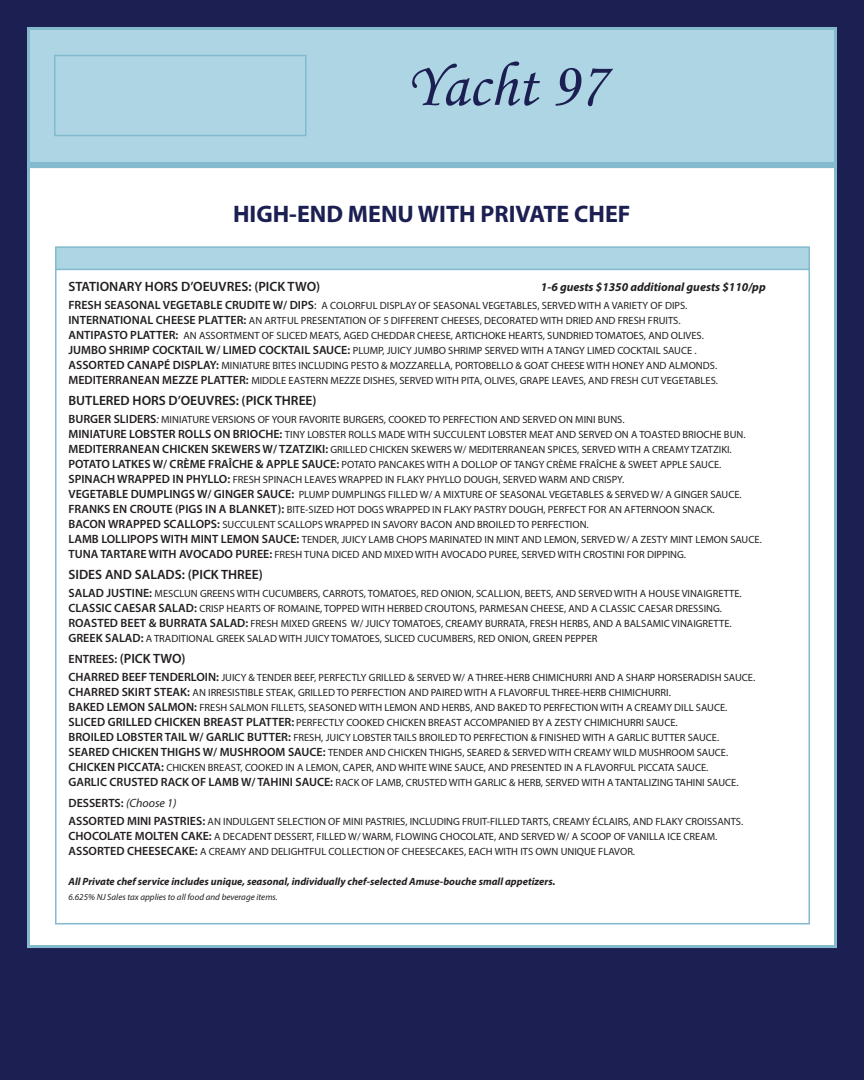
<style>
.page{position:relative;width:864px;height:1080px;background:#1b1f51}
.page>*{position:absolute;margin:0;border:0;box-sizing:border-box;transform-origin:0 0}
.t1{font:63px "Monotype Corsiva";color:#1b1f51}
.t2{font:700 24px "Myriad Pro";color:#1b1f51}
.t3{font:600 13.5px "Myriad Pro";color:#231f20}
.t4{font:italic 700 12px "Myriad Pro";color:#231f20}
.t5{font:600 12px "Myriad Pro";color:#231f20}
.t6{font:10.5px/15px "Myriad Pro";color:#231f20}
.t7{font:italic 700 10.5px "Myriad Pro";color:#231f20}
.t8{font:italic 9px "Myriad Pro";color:#231f20}
.s1{font-weight:600;font-size:12px}
.s2{font-size:12px}
.s3{font-style:italic;font-size:12px}
.s4{font-weight:400;font-style:italic}
</style>
<div class="page">
<div style="left:27px;top:27px;width:810px;height:524px;background:#add5e4;border:3px solid #83bace"></div>
<div style="left:27px;top:165px;width:810px;height:783px;background:#fff;border:3px solid #83bace"></div>
<div style="left:27px;top:162px;width:810px;height:6px;background:#83bace"></div>
<div style="left:54px;top:55px;width:253px;height:81px;border:2px solid #83bace"></div>
<div style="left:55px;top:246px;width:755px;height:25px;background:#add5e4;border:2px solid #83bace"></div>
<div style="left:55px;top:269px;width:755px;height:655px;background:#fff;border:2px solid #83bace"></div>
<h1 class="t1" style="left:406px;top:47px;width:202px">Yacht 97</h1>
<h2 class="t2" style="left:233px;top:198px;width:399px">HIGH-END MENU WITH PRIVATE CHEF</h2>
<p class="t3" style="left:68px;top:278px;width:253px">STATIONARY HORS D’OEUVRES: (PICK TWO)</p>
<p class="t4" style="left:541px;top:279px;width:226px">1-6 guests $1350 additional guests $110/pp</p>
<p class="t6" style="left:68px;top:298px;width:651px"><span class="s1">FRESH SEASONAL VEGETABLE CRUDITE W/ DIPS</span><span class="s2">:</span> A COLORFUL DISPLAY OF SEASONAL VEGETABLES, SERVED WITH A VARIETY OF DIPS.<br><span class="s1">INTERNATIONAL CHEESE PLATTER:</span> AN ARTFUL PRESENTATION OF 5 DIFFERENT CHEESES, DECORATED WITH DRIED AND FRESH FRUITS.<br><span class="s1">ANTIPASTO PLATTER:</span> AN ASSORTMENT OF SLICED MEATS, AGED CHEDDAR CHEESE, ARTICHOKE HEARTS, SUNDRIED TOMATOES, AND OLIVES.<br><span class="s1">JUMBO SHRIMP COCKTAIL W/ LIMED COCKTAIL SAUCE:</span> PLUMP, JUICY JUMBO SHRIMP SERVED WITH A TANGY LIMED COCKTAIL SAUCE .<br><span class="s1">ASSORTED CANAPÉ DISPLAY:</span> MINIATURE BITES INCLUDING PESTO &amp; MOZZARELLA, PORTOBELLO &amp; GOAT CHEESE WITH HONEY AND ALMONDS.<br><span class="s1">MEDITERRANEAN MEZZE PLATTER:</span> MIDDLE EASTERN MEZZE DISHES, SERVED WITH PITA, OLIVES, GRAPE LEAVES, AND FRESH CUT VEGETABLES.</p>
<p class="t3" style="left:68px;top:392px;width:250px">BUTLERED HORS D’OEUVRES: (PICK THREE)</p>
<p class="t6" style="left:68px;top:412px;width:695px"><span class="s1">BURGER SLIDERS</span><span class="s3">:</span> MINIATURE VERSIONS OF YOUR FAVORITE BURGERS, COOKED TO PERFECTION AND SERVED ON MINI BUNS.<br><span class="s1">MINIATURE LOBSTER ROLLS ON BRIOCHE:</span> TINY LOBSTER ROLLS MADE WITH SUCCULENT LOBSTER MEAT AND SERVED ON A TOASTED BRIOCHE BUN.<br><span class="s1">MEDITERRANEAN CHICKEN SKEWERS W/ TZATZIKI:</span> GRILLED CHICKEN SKEWERS W/ MEDITERRANEAN SPICES, SERVED WITH A CREAMY TZATZIKI.<br><span class="s1">POTATO LATKES W/ CRÈME FRAÎCHE &amp; APPLE SAUCE:</span> POTATO PANCAKES WITH A DOLLOP OF TANGY CRÈME FRAÎCHE &amp; SWEET APPLE SAUCE.<br><span class="s1">SPINACH WRAPPED IN PHYLLO:</span> FRESH SPINACH LEAVES WRAPPED IN FLAKY PHYLLO DOUGH, SERVED WARM AND CRISPY.<br><span class="s1">VEGETABLE DUMPLINGS W/ GINGER SAUCE:</span> PLUMP DUMPLINGS FILLED W/ A MIXTURE OF SEASONAL VEGETABLES &amp; SERVED W/ A GINGER SAUCE.<br><span class="s1">FRANKS EN CROUTE (PIGS IN A BLANKET):</span> BITE-SIZED HOT DOGS WRAPPED IN FLAKY PASTRY DOUGH, PERFECT FOR AN AFTERNOON SNACK.<br><span class="s1">BACON WRAPPED SCALLOPS:</span> SUCCULENT SCALLOPS WRAPPED IN SAVORY BACON AND BROILED TO PERFECTION.<br><span class="s1">LAMB LOLLIPOPS WITH MINT LEMON SAUCE:</span> TENDER, JUICY LAMB CHOPS MARINATED IN MINT AND LEMON, SERVED W/ A ZESTY MINT LEMON SAUCE.<br><span class="s1">TUNA TARTARE WITH AVOCADO PUREE:</span> FRESH TUNA DICED AND MIXED WITH AVOCADO PUREE, SERVED WITH CROSTINI FOR DIPPING.</p>
<p class="t3" style="left:68px;top:566px;width:196px">SIDES AND SALADS: (PICK THREE)</p>
<p class="t6" style="left:68px;top:586px;width:675px"><span class="s1">SALAD JUSTINE:</span> MESCLUN GREENS WITH CUCUMBERS, CARROTS, TOMATOES, RED ONION, SCALLION, BEETS, AND SERVED WITH A HOUSE VINAIGRETTE.<br><span class="s1">CLASSIC CAESAR SALAD:</span> CRISP HEARTS OF ROMAINE, TOPPED WITH HERBED CROUTONS, PARMESAN CHEESE, AND A CLASSIC CAESAR DRESSING.<br><span class="s1">ROASTED BEET &amp; BURRATA SALAD:</span> FRESH MIXED GREENS W/ JUICY TOMATOES, CREAMY BURRATA, FRESH HERBS, AND A BALSAMIC VINAIGRETTE.<br><span class="s1">GREEK SALAD:</span> A TRADITIONAL GREEK SALAD WITH JUICY TOMATOES, SLICED CUCUMBERS, RED ONION, GREEN PEPPER</p>
<p class="t3" style="left:68px;top:650px;width:119px"><span class="s2">ENTREES:</span> (PICK TWO)</p>
<p class="t6" style="left:68px;top:670px;width:688px"><span class="s1">CHARRED BEEF TENDERLOIN:</span> JUICY &amp; TENDER BEEF, PERFECTLY GRILLED &amp; SERVED W/ A THREE-HERB CHIMICHURRI AND A SHARP HORSERADISH SAUCE.<br><span class="s1">CHARRED SKIRT STEAK:</span> AN IRRESISTIBLE STEAK, GRILLED TO PERFECTION AND PAIRED WITH A FLAVORFUL THREE-HERB CHIMICHURRI.<br><span class="s1">BAKED LEMON SALMON:</span> FRESH SALMON FILLETS, SEASONED WITH LEMON AND HERBS, AND BAKED TO PERFECTION WITH A CREAMY DILL SAUCE.<br><span class="s1">SLICED GRILLED CHICKEN BREAST PLATTER:</span> PERFECTLY COOKED CHICKEN BREAST ACCOMPANIED BY A ZESTY CHIMICHURRI SAUCE.<br><span class="s1">BROILED LOBSTER TAIL W/ GARLIC BUTTER:</span> FRESH, JUICY LOBSTER TAILS BROILED TO PERFECTION &amp; FINISHED WITH A GARLIC BUTTER SAUCE.<br><span class="s1">SEARED CHICKEN THIGHS W/ MUSHROOM SAUCE:</span> TENDER AND CHICKEN THIGHS, SEARED &amp; SERVED WITH CREAMY WILD MUSHROOM SAUCE.<br><span class="s1">CHICKEN PICCATA:</span> CHICKEN BREAST, COOKED IN A LEMON, CAPER, AND WHITE WINE SAUCE, AND PRESENTED IN A FLAVORFUL PICCATA SAUCE.<br><span class="s1">GARLIC CRUSTED RACK OF LAMB W/ TAHINI SAUCE:</span> RACK OF LAMB, CRUSTED WITH GARLIC &amp; HERB, SERVED WITH A TANTALIZING TAHINI SAUCE.</p>
<p class="t5" style="left:68px;top:795px;width:110px">DESSERTS: <span class="s4">(Choose 1)</span></p>
<p class="t6" style="left:68px;top:814px;width:676px"><span class="s1">ASSORTED MINI PASTRIES:</span> AN INDULGENT SELECTION OF MINI PASTRIES, INCLUDING FRUIT-FILLED TARTS, CREAMY ÉCLAIRS, AND FLAKY CROISSANTS.<br><span class="s1">CHOCOLATE MOLTEN CAKE:</span> A DECADENT DESSERT, FILLED W/ WARM, FLOWING CHOCOLATE, AND SERVED W/ A SCOOP OF VANILLA ICE CREAM.<br><span class="s1">ASSORTED CHEESECAKE:</span> A CREAMY AND DELIGHTFUL COLLECTION OF CHEESECAKES, EACH WITH ITS OWN UNIQUE FLAVOR.</p>
<p class="t7" style="left:68px;top:874px;width:488px">All Private chef service includes unique, seasonal, individually chef-selected Amuse-bouche small appetizers.</p>
<p class="t8" style="left:68px;top:891px;width:211px">6.625% NJ Sales tax applies to all food and beverage items.</p>
</div>
